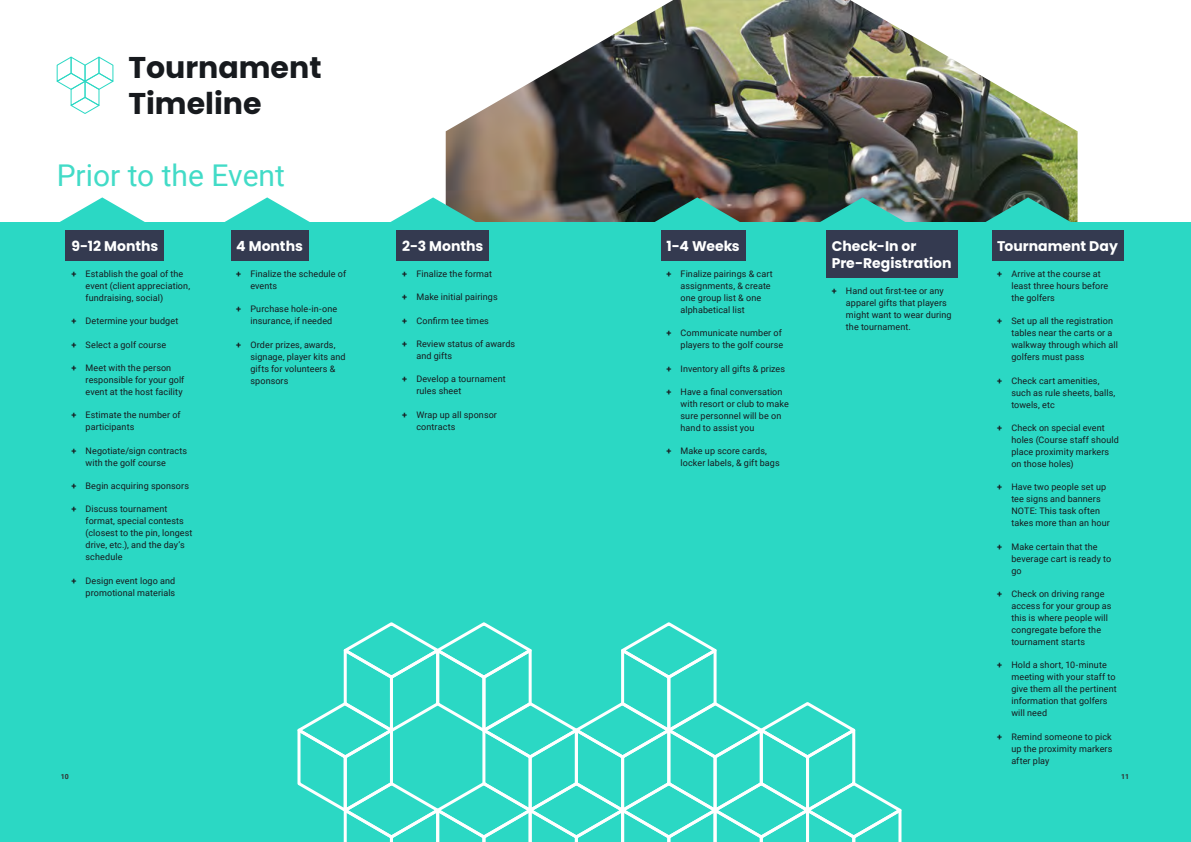
<style>
.page{position:relative;width:1191px;height:842px;background:#fff}
.page>*{position:absolute;margin:0;border:0;box-sizing:border-box;transform-origin:0 0}
.Headline_2{font:700 30px/36px "Poppins";color:#171a1e}
.Headline_2-2{font:30px "Roboto";color:#42dbc7}
.Headline_6{font:700 14px/16.8px "Poppins";color:#fff}
.t1{font:9px/12px "Roboto";letter-spacing:.01em;color:#171a1e}
.t2{font:700 7px "Roboto";color:#312f30}
.s1{font-weight:700}
</style>
<div class="page">
<img style="left:446px;top:0;width:631px;height:222px">
<div style="left:0;top:222px;width:1191px;height:620px;background:#2bd8c4"></div>
<svg style="left:297px;top:622px;width:605px;height:220px"></svg>
<svg style="left:60px;top:197px;width:104px;height:64px"></svg>
<svg style="left:225px;top:197px;width:85px;height:64px"></svg>
<svg style="left:390px;top:197px;width:99px;height:64px"></svg>
<svg style="left:652px;top:197px;width:93px;height:64px"></svg>
<svg style="left:817px;top:197px;width:140px;height:81px;background:#37636a"></svg>
<svg style="left:983px;top:197px;width:140px;height:64px"></svg>
<svg style="left:56px;top:56px;width:58px;height:58px"></svg>
<p class="Headline_2" style="left:128px;top:50px;width:195px">Tournament<br>Timeline</p>
<p class="Headline_2-2" style="left:57px;top:154px;width:230px">Prior to the Event</p>
<p class="Headline_6" style="left:71px;top:237px;width:88px">9-12 Months</p>
<p class="t1" style="left:86px;top:267px;width:106px;text-indent:-14px"><span class="s1">+</span> Establish the goal of the event (client appreciation, fundraising, social)</p>
<p class="t1" style="left:71px;top:315px;width:108px"><span class="s1">+</span> Determine your budget</p>
<p class="t1" style="left:71px;top:338px;width:96px"><span class="s1">+</span> Select a golf course</p>
<p class="t1" style="left:86px;top:361px;width:100px;text-indent:-14px"><span class="s1">+</span> Meet with the person responsible for your golf event at the host facility</p>
<p class="t1" style="left:86px;top:409px;width:97px;text-indent:-14px"><span class="s1">+</span> Estimate the number of participants</p>
<p class="t1" style="left:86px;top:444px;width:103px;text-indent:-14px"><span class="s1">+</span> Negotiate/sign contracts with the golf course</p>
<p class="t1" style="left:71px;top:479px;width:119px"><span class="s1">+</span> Begin acquiring sponsors</p>
<p class="t1" style="left:86px;top:503px;width:108px;text-indent:-14px"><span class="s1">+</span> Discuss tournament format, special contests (closest to the pin, longest drive, etc.), and the day’s schedule</p>
<p class="t1" style="left:71px;top:574px;width:105px;text-align:right"><span class="s1">+</span> Design event logo and promotional materials</p>
<p class="Headline_6" style="left:236px;top:237px;width:68px">4 Months</p>
<p class="t1" style="left:250px;top:267px;width:97px;text-indent:-14px"><span class="s1">+</span> Finalize the schedule of events</p>
<p class="t1" style="left:250px;top:303px;width:88px;text-indent:-14px"><span class="s1">+</span> Purchase hole-in-one insurance, if needed</p>
<p class="t1" style="left:250px;top:338px;width:97px;text-indent:-14px"><span class="s1">+</span> Order prizes, awards, signage, player kits and gifts for volunteers &amp; sponsors</p>
<p class="Headline_6" style="left:402px;top:237px;width:83px">2-3 Months</p>
<p class="t1" style="left:402px;top:267px;width:91px"><span class="s1">+</span> Finalize the format</p>
<p class="t1" style="left:402px;top:291px;width:97px"><span class="s1">+</span> Make initial pairings</p>
<p class="t1" style="left:402px;top:314px;width:88px"><span class="s1">+</span> Confirm tee times</p>
<p class="t1" style="left:416px;top:337px;width:100px;text-indent:-14px"><span class="s1">+</span> Review status of awards and gifts</p>
<p class="t1" style="left:416px;top:373px;width:91px;text-indent:-14px"><span class="s1">+</span> Develop a tournament rules sheet</p>
<p class="t1" style="left:416px;top:408px;width:82px;text-indent:-14px"><span class="s1">+</span> Wrap up all sponsor contracts</p>
<p class="Headline_6" style="left:666px;top:237px;width:75px">1-4 Weeks</p>
<p class="t1" style="left:680px;top:267px;width:94px;text-indent:-14px"><span class="s1">+</span> Finalize pairings &amp; cart assignments, &amp; create one group list &amp; one alphabetical list</p>
<p class="t1" style="left:666px;top:327px;width:118px;text-align:right"><span class="s1">+</span> Communicate number of players to the golf course</p>
<p class="t1" style="left:666px;top:362px;width:120px"><span class="s1">+</span> Inventory all gifts &amp; prizes</p>
<p class="t1" style="left:680px;top:385px;width:110px;text-indent:-14px"><span class="s1">+</span> Have a final conversation with resort or club to make sure personnel will be on hand to assist you</p>
<p class="t1" style="left:680px;top:445px;width:101px;text-indent:-14px"><span class="s1">+</span> Make up score cards, locker labels, &amp; gift bags</p>
<p class="Headline_6" style="left:831px;top:237px;width:121px">Check-In or<br>Pre-Registration</p>
<p class="t1" style="left:846px;top:284px;width:107px;text-indent:-14px"><span class="s1">+</span> Hand out first-tee or any apparel gifts that players might want to wear during the tournament.</p>
<p class="Headline_6" style="left:997px;top:237px;width:122px">Tournament Day</p>
<p class="t1" style="left:1011px;top:267px;width:98px;text-indent:-14px"><span class="s1">+</span> Arrive at the course at least three hours before the golfers</p>
<p class="t1" style="left:1011px;top:315px;width:108px;text-indent:-14px"><span class="s1">+</span> Set up all the registration tables near the carts or a walkway through which all golfers must pass</p>
<p class="t1" style="left:1011px;top:374px;width:105px;text-indent:-14px"><span class="s1">+</span> Check cart amenities, such as rule sheets, balls, towels, etc</p>
<p class="t1" style="left:1011px;top:421px;width:109px;text-indent:-14px"><span class="s1">+</span> Check on special event holes (Course staff should place proximity markers on those holes)</p>
<p class="t1" style="left:1011px;top:481px;width:100px;text-indent:-14px"><span class="s1">+</span> Have two people set up tee signs and banners<br>NOTE: This task often takes more than an hour</p>
<p class="t1" style="left:1011px;top:540px;width:101px;text-indent:-14px"><span class="s1">+</span> Make certain that the beverage cart is ready to go</p>
<p class="t1" style="left:1011px;top:587px;width:102px;text-indent:-14px"><span class="s1">+</span> Check on driving range access for your group as this is where people will congregate before the tournament starts</p>
<p class="t1" style="left:1011px;top:659px;width:107px;text-indent:-14px"><span class="s1">+</span> Hold a short, 10-minute meeting with your staff to give them all the pertinent information that golfers will need</p>
<p class="t1" style="left:1011px;top:730px;width:102px;text-align:justify;text-indent:-14px"><span class="s1">+</span> Remind someone to pick up the proximity markers after play</p>
<p class="t2" style="left:61px;top:772px;width:10px">10</p>
<p class="t2" style="left:1121px;top:772px;width:10px">11</p>
</div>
